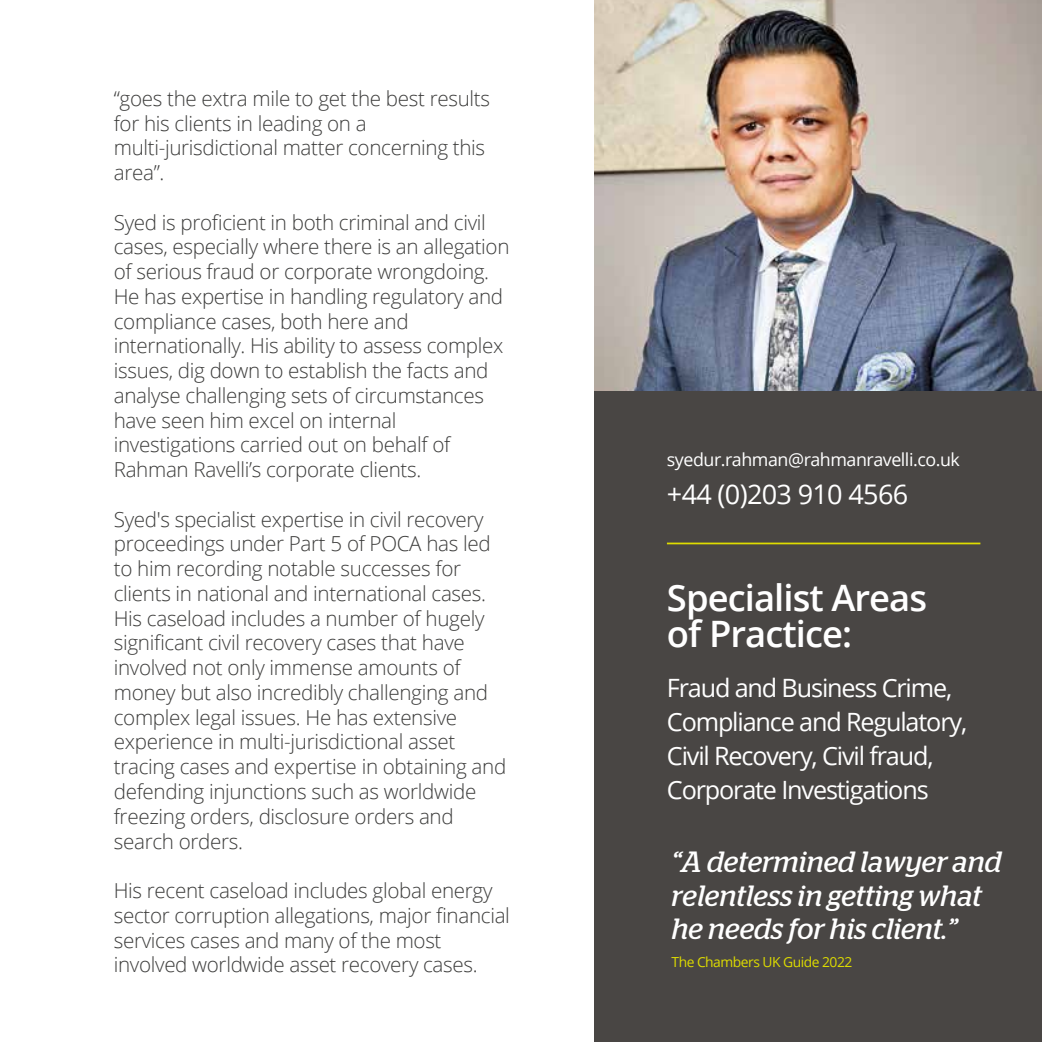
<style>
.page{position:relative;width:1042px;height:1042px;background:#fff}
.page>*{position:absolute;margin:0;border:0;box-sizing:border-box;transform-origin:0 0}
.t1{font:600 36.4px/36.2px "Open Sans";letter-spacing:-.025em;color:#fff}
.t2{font:italic 29.22px/33.2px "Stag";letter-spacing:.005em;color:#fff}
.t3{font:27.12px "Open Sans";letter-spacing:-.025em;color:#fff}
.t4{font:25.2px/33.9px "Open Sans";letter-spacing:-.045em;color:#fff}
.t5{font:300 20.65px/24.7px "Open Sans";letter-spacing:-.015em;color:#3c3c3b}
.t6{font:17.85px "Open Sans";letter-spacing:-.025em;color:#fff}
.t7{font:13.83px "Open Sans";letter-spacing:-.035em;color:#dedc00}
</style>
<div class="page">
<img style="left:594px;top:0;width:447px;height:392px">
<div style="left:594px;top:392px;width:448px;height:650px;background:#494644"></div>
<hr style="left:667px;top:542px;width:313px;height:2px;background:#dedc00">
<p class="t5" style="left:114px;top:86px;width:378px">“goes the extra mile to get the best results for his clients in leading on a multi-jurisdictional matter concerning this area”.</p>
<p class="t5" style="left:114px;top:209px;width:397px">Syed is proficient in both criminal and civil cases, especially where there is an allegation of serious fraud or corporate wrongdoing.<br>He has expertise in handling regulatory and compliance cases, both here and internationally. His ability to assess complex issues, dig down to establish the facts and analyse challenging sets of circumstances have seen him excel on internal investigations carried out on behalf of Rahman Ravelli’s corporate clients.</p>
<p class="t5" style="left:114px;top:506px;width:394px">Syed's specialist expertise in civil recovery proceedings under Part 5 of POCA has led to him recording notable successes for clients in national and international cases.<br>His caseload includes a number of hugely significant civil recovery cases that have involved not only immense amounts of money but also incredibly challenging and complex legal issues. He has extensive experience in multi-jurisdictional asset tracing cases and expertise in obtaining and defending injunctions such as worldwide freezing orders, disclosure orders and search orders.</p>
<p class="t5" style="left:114px;top:877px;width:398px">His recent caseload includes global energy sector corruption allegations, major financial services cases and many of the most involved worldwide asset recovery cases.</p>
<p class="t6" style="left:667px;top:447px;width:294px">syedur.rahman@rahmanravelli.co.uk</p>
<h3 class="t3" style="left:667px;top:476px;width:243px">+44 (0)203 910 4566</h3>
<h1 class="t1" style="left:667px;top:579px;width:262px">Specialist Areas of Practice:</h1>
<p class="t4" style="left:667px;top:670px;width:302px">Fraud and Business Crime,<br>Compliance and Regulatory,<br>Civil Recovery, Civil fraud,<br>Corporate Investigations</p>
<h2 class="t2" style="left:671px;top:845px;width:331px">“A determined lawyer and relentless in getting what he needs for his client.”</h2>
<p class="t7" style="left:671px;top:953px;width:182px">The Chambers UK Guide 2022</p>
</div>
